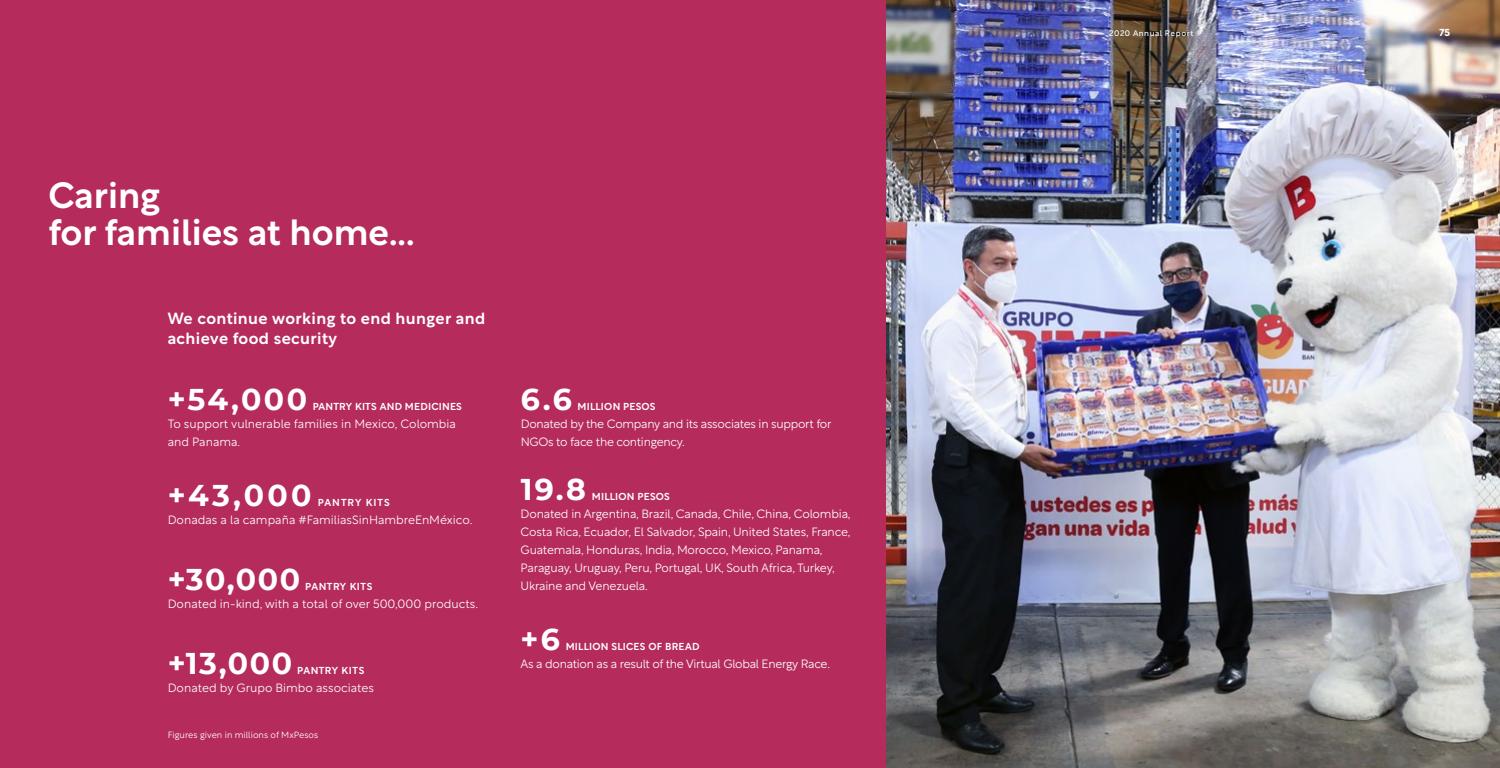
<style>
.page{position:relative;width:1500px;height:768px;background:#fff}
.page>*{position:absolute;margin:0;border:0;box-sizing:border-box;transform-origin:0 0}
.t1{font:500 36px/37.2px "Rotunda";color:#fff}
.t2{font:700 30px "Montserrat";letter-spacing:.08em;color:#fff}
.t3{font:500 16px/19.2px "Rotunda";letter-spacing:.025em;color:#fff}
.t4{font:300 12px/18px "Rotunda";letter-spacing:-.015em;color:#fff}
.t5{font:500 10px "Rotunda";letter-spacing:.025em;color:#fff}
.t6{font:500 10px "Rotunda";letter-spacing:.05em;color:#fff}
.t7{font:500 10px "Rotunda";letter-spacing:.1em;color:#fff}
.t8{font:700 10px "Rotunda";color:#fff}
.t9{font:300 9px "Rotunda";color:#fff}
.t10{font:8px "Rotunda";letter-spacing:.065em;color:#fff}
</style>
<div class="page">
<img style="left:886px;top:0;width:614px;height:768px">
<div style="left:0;top:0;width:886px;height:768px;background:#b52b5b"></div>
<h1 class="t1" style="left:49px;top:173px;width:367px">Caring<br>for families at home...</h1>
<h3 class="t3" style="left:168px;top:308px;width:319px">We continue working to end hunger and achieve food security</h3>
<h2 class="t2" style="left:168px;top:377px;width:141px">+54,000</h2>
<p class="t5" style="left:313px;top:398px;width:151px">PANTRY KITS AND MEDICINES</p>
<p class="t4" style="left:168px;top:413px;width:290px">To support vulnerable families in Mexico, Colombia and Panama.</p>
<h2 class="t2" style="left:168px;top:473px;width:145px">+43,000</h2>
<p class="t7" style="left:318px;top:494px;width:74px">PANTRY KITS</p>
<p class="t4" style="left:168px;top:509px;width:306px">Donadas a la campaña #FamiliasSinHambreEnMéxico.</p>
<h2 class="t2" style="left:168px;top:557px;width:134px">+30,000</h2>
<p class="t6" style="left:305px;top:578px;width:69px">PANTRY KITS</p>
<p class="t4" style="left:168px;top:593px;width:312px">Donated in-kind, with a total of over 500,000 products.</p>
<h2 class="t2" style="left:168px;top:641px;width:126px">+13,000</h2>
<p class="t6" style="left:297px;top:662px;width:69px">PANTRY KITS</p>
<p class="t4" style="left:168px;top:677px;width:208px">Donated by Grupo Bimbo associates</p>
<p class="t9" style="left:168px;top:728px;width:152px">Figures given in millions of MxPesos</p>
<h2 class="t2" style="left:521px;top:378px;width:53px">6.6</h2>
<p class="t5" style="left:578px;top:398px;width:80px">MILLION PESOS</p>
<p class="t4" style="left:521px;top:414px;width:312px">Donated by the Company and its associates in support for<br>NGOs to face the contingency.</p>
<h2 class="t2" style="left:521px;top:468px;width:67px">19.8</h2>
<p class="t5" style="left:592px;top:488px;width:80px">MILLION PESOS</p>
<p class="t4" style="left:521px;top:504px;width:332px">Donated in Argentina, Brazil, Canada, Chile, China, Colombia, Costa Rica, Ecuador, El Salvador, Spain, United States, France, Guatemala, Honduras, India, Morocco, Mexico, Panama, Paraguay, Uruguay, Peru, Portugal, UK, South Africa, Turkey, Ukraine and Venezuela.</p>
<h2 class="t2" style="left:521px;top:618px;width:41px">+6</h2>
<p class="t5" style="left:566px;top:638px;width:135px">MILLION SLICES OF BREAD</p>
<p class="t4" style="left:521px;top:654px;width:311px">As a donation as a result of the Virtual Global Energy Race.</p>
<p class="t10" style="left:1109px;top:26px;width:86px">2020 Annual Report</p>
<p class="t8" style="left:1439px;top:25px;width:12px">75</p>
</div>
